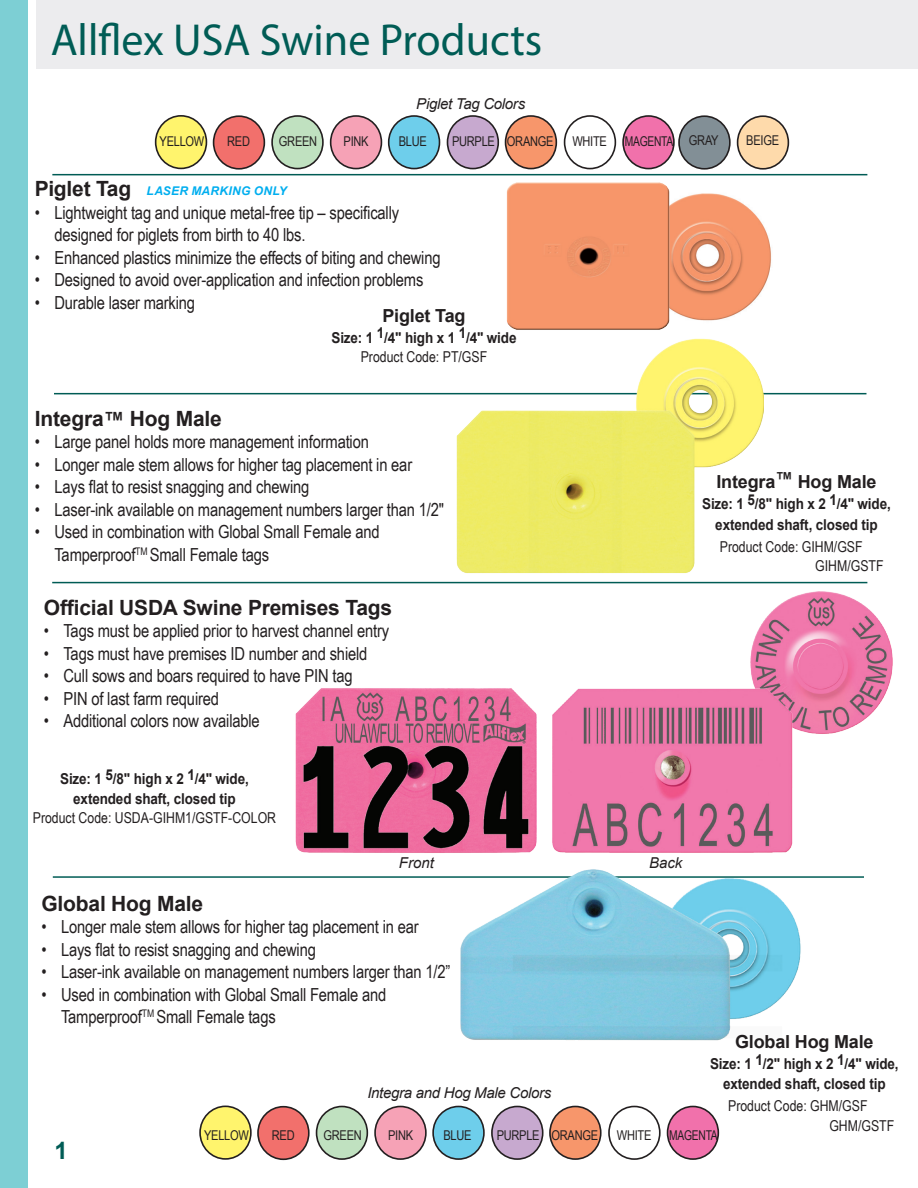
<style>
.page{position:relative;width:918px;height:1188px;background:#fff}
.page>*{position:absolute;margin:0;border:0;box-sizing:border-box;transform-origin:0 0}
.t1{font:45px "Myriad Pro";color:#005c55}
.t2{font:700 24px "Arial";color:#005c55}
.t3{font:700 21px "Arial";letter-spacing:-.01em;color:#231f20}
.t4{font:18px/22.5px "Arial Narrow";letter-spacing:-.01em;color:#231f20}
.t5{font:700 18px "Arial";letter-spacing:-.01em;color:#231f20}
.t6{font:700 15px/19.5px "Arial";letter-spacing:-.01em;color:#231f20;text-align:center;scale:.9 1}
.t7{font:15px/19.5px "Arial Narrow";color:#231f20}
.t8{font:italic 15px "Arial";letter-spacing:-.02em;color:#231f20}
.t9{font:13.5px "Arial Narrow";letter-spacing:-.02em;color:#231f20}
.t10{font:13.5px "Arial Narrow";letter-spacing:-.02em;color:#231f20;scale:.93 1}
.t11{font:italic 700 12px "Arial";letter-spacing:.02em;color:#00aeef}
</style>
<div class="page">
<img style="left:750px;top:591px;width:143px;height:143px">
<img style="left:295px;top:677px;width:509px;height:176px">
<div style="left:36px;top:0;width:882px;height:68px;background:#ececee"></div>
<hr style="left:54px;top:393px;width:812px;height:1px;background:#005c55">
<hr style="left:52px;top:174px;width:815px;height:1px;background:#005c55">
<img style="left:680px;top:193px;width:91px;height:128px">
<hr style="left:53px;top:876px;width:811px;height:2px;background:#005c55">
<img style="left:506px;top:182px;width:174px;height:148px">
<div style="left:433px;top:1106px;width:51px;height:53px;background:#6eceeb;border-radius:50%"></div>
<div style="left:432px;top:1106px;width:53px;height:54px;border:2px solid #231f20;border-radius:50%"></div>
<div style="left:375px;top:1106px;width:51px;height:53px;background:#f6a2b6;border-radius:50%"></div>
<div style="left:374px;top:1106px;width:53px;height:54px;border:2px solid #231f20;border-radius:50%"></div>
<div style="left:492px;top:1106px;width:51px;height:53px;background:#c7a9cf;border-radius:50%"></div>
<div style="left:491px;top:1106px;width:53px;height:54px;border:2px solid #231f20;border-radius:50%"></div>
<div style="left:200px;top:1106px;width:51px;height:53px;background:#fff46d;border-radius:50%"></div>
<div style="left:199px;top:1106px;width:53px;height:54px;border:2px solid #231f20;border-radius:50%"></div>
<div style="left:258px;top:1107px;width:51px;height:52px;background:#f2706c;border-radius:50%"></div>
<div style="left:257px;top:1106px;width:53px;height:54px;border:2px solid #231f20;border-radius:50%"></div>
<div style="left:317px;top:1106px;width:50px;height:53px;background:#c0e1c0;border-radius:50%"></div>
<div style="left:316px;top:1106px;width:52px;height:54px;border:2px solid #231f20;border-radius:50%"></div>
<div style="left:550px;top:1106px;width:51px;height:53px;background:#f7966b;border-radius:50%"></div>
<div style="left:549px;top:1106px;width:53px;height:54px;border:2px solid #231f20;border-radius:50%"></div>
<div style="left:608px;top:1106px;width:53px;height:54px;border:2px solid #231f20;border-radius:50%"></div>
<div style="left:668px;top:1106px;width:50px;height:53px;background:#f171ab;border-radius:50%"></div>
<div style="left:667px;top:1106px;width:52px;height:54px;border:2px solid #231f20;border-radius:50%"></div>
<div style="left:389px;top:116px;width:50px;height:53px;background:#6eceeb;border-radius:50%"></div>
<div style="left:388px;top:115px;width:52px;height:54px;border:2px solid #231f20;border-radius:50%"></div>
<div style="left:331px;top:116px;width:50px;height:53px;background:#f6a2b6;border-radius:50%"></div>
<div style="left:330px;top:115px;width:52px;height:54px;border:2px solid #231f20;border-radius:50%"></div>
<div style="left:447px;top:116px;width:51px;height:53px;background:#c7a9cf;border-radius:50%"></div>
<div style="left:447px;top:115px;width:52px;height:54px;border:2px solid #231f20;border-radius:50%"></div>
<div style="left:156px;top:116px;width:50px;height:52px;background:#fff46d;border-radius:50%"></div>
<div style="left:155px;top:115px;width:52px;height:54px;border:2px solid #231f20;border-radius:50%"></div>
<div style="left:214px;top:116px;width:50px;height:53px;background:#f2706c;border-radius:50%"></div>
<div style="left:213px;top:115px;width:52px;height:55px;border:2px solid #231f20;border-radius:50%"></div>
<div style="left:272px;top:116px;width:51px;height:53px;background:#c0e1c0;border-radius:50%"></div>
<div style="left:271px;top:115px;width:53px;height:54px;border:2px solid #231f20;border-radius:50%"></div>
<div style="left:506px;top:116px;width:50px;height:53px;background:#f7966b;border-radius:50%"></div>
<div style="left:505px;top:115px;width:52px;height:54px;border:2px solid #231f20;border-radius:50%"></div>
<div style="left:564px;top:115px;width:52px;height:54px;border:2px solid #231f20;border-radius:50%"></div>
<div style="left:623px;top:116px;width:51px;height:53px;background:#f171ab;border-radius:50%"></div>
<div style="left:622px;top:115px;width:53px;height:54px;border:2px solid #231f20;border-radius:50%"></div>
<div style="left:679px;top:116px;width:51px;height:53px;background:#828f96;border-radius:50%"></div>
<div style="left:678px;top:115px;width:53px;height:55px;border:2px solid #231f20;border-radius:50%"></div>
<div style="left:738px;top:116px;width:50px;height:53px;background:#fedaab;border-radius:50%"></div>
<div style="left:737px;top:115px;width:52px;height:55px;border:2px solid #231f20;border-radius:50%"></div>
<hr style="left:52px;top:582px;width:815px;height:1px;background:#005c55">
<img style="left:453px;top:338px;width:311px;height:246px">
<img style="left:441px;top:869px;width:375px;height:172px">
<div style="left:0;top:0;width:27px;height:1188px;background:#7dcfd4"></div>
<h1 class="t1" style="left:51px;top:12px;width:493px">Allflex USA Swine Products</h1>
<p class="t8" style="left:416px;top:94px;width:110px">Piglet Tag Colors</p>
<p class="t9" style="left:160px;top:131px;width:46px">YELLOW</p>
<p class="t9" style="left:227px;top:131px;width:24px">RED</p>
<p class="t9" style="left:279px;top:131px;width:40px">GREEN</p>
<p class="t9" style="left:344px;top:131px;width:27px">PINK</p>
<p class="t9" style="left:399px;top:131px;width:30px">BLUE</p>
<p class="t9" style="left:452px;top:131px;width:103px">PURPLE ORANGE</p>
<p class="t9" style="left:572px;top:131px;width:36px">WHITE</p>
<p class="t10" style="left:625px;top:131px;width:103px">MAGENTA GRAY</p>
<p class="t9" style="left:746px;top:131px;width:34px">BEIGE</p>
<p class="t3" style="left:35px;top:175px;width:98px">Piglet Tag</p>
<p class="t4" style="left:54px;top:201px;width:346px;text-indent:-19px">• Lightweight tag and unique metal-free tip – specifically designed for piglets from birth to 40 lbs.</p>
<p class="t4" style="left:35px;top:246px;width:407px">• Enhanced plastics minimize the effects of biting and chewing</p>
<p class="t4" style="left:35px;top:268px;width:390px">• Designed to avoid over-application and infection problems</p>
<p class="t4" style="left:35px;top:291px;width:162px">• Durable laser marking</p>
<p class="t11" style="left:147px;top:183px;width:142px">LASER MARKING ONLY</p>
<p class="t5" style="left:382px;top:304px;width:85px">Piglet Tag</p>
<p class="t6" style="left:331px;top:328px;width:207px">Size: 1 1/4" high x 1 1/4" wide</p>
<p class="t7" style="left:361px;top:347px;width:128px">Product Code: PT/GSF</p>
<p class="t3" style="left:35px;top:405px;width:188px">Integra™ Hog Male</p>
<p class="t4" style="left:35px;top:430px;width:336px">• Large panel holds more management information</p>
<p class="t4" style="left:35px;top:453px;width:379px">• Longer male stem allows for higher tag placement in ear</p>
<p class="t4" style="left:35px;top:475px;width:276px">• Lays flat to resist snagging and chewing</p>
<p class="t4" style="left:35px;top:498px;width:411px">• Laser-ink available on management numbers larger than 1/2"</p>
<p class="t4" style="left:54px;top:520px;width:327px;text-indent:-19px">• Used in combination with Global Small Female and<br>Tamperproof<sup>TM</sup> Small Female tags</p>
<p class="t3" style="left:44px;top:593px;width:350px">Official USDA Swine Premises Tags</p>
<p class="t4" style="left:44px;top:619px;width:347px">• Tags must be applied prior to harvest channel entry</p>
<p class="t4" style="left:44px;top:641px;width:325px">• Tags must have premises ID number and shield</p>
<p class="t4" style="left:44px;top:664px;width:310px">• Cull sows and boars required to have PIN tag</p>
<p class="t4" style="left:44px;top:686px;width:177px">• PIN of last farm required</p>
<p class="t4" style="left:44px;top:709px;width:217px">• Additional colors now available</p>
<p class="t6" style="left:60px;top:770px;width:211px">Size: 1 5/8" high x 2 1/4" wide, extended shaft, closed tip</p>
<p class="t7" style="left:33px;top:808px;width:245px">Product Code: USDA-GIHM1/GSTF-COLOR</p>
<p class="t8" style="left:399px;top:853px;width:37px">Front</p>
<p class="t8" style="left:649px;top:853px;width:35px">Back</p>
<p class="t3" style="left:42px;top:890px;width:163px">Global Hog Male</p>
<p class="t4" style="left:42px;top:915px;width:379px">• Longer male stem allows for higher tag placement in ear</p>
<p class="t4" style="left:42px;top:938px;width:276px">• Lays flat to resist snagging and chewing</p>
<p class="t4" style="left:42px;top:960px;width:410px">• Laser-ink available on management numbers larger than 1/2”</p>
<p class="t4" style="left:61px;top:983px;width:327px;text-indent:-19px">• Used in combination with Global Small Female and<br>Tamperproof<sup>TM</sup> Small Female tags</p>
<p class="t5" style="left:716px;top:470px;width:162px">Integra™ Hog Male</p>
<p class="t6" style="left:702px;top:494px;width:211px;line-height:21px">Size: 1 5/8" high x 2 1/4" wide, extended shaft, closed tip</p>
<p class="t7" style="left:815px;top:536px;width:70px;text-indent:-95px">Product Code: GIHM/GSF<br>GIHM/GSTF</p>
<h2 class="t2" style="left:55px;top:1135px;width:15px">1</h2>
<p class="t5" style="left:735px;top:1030px;width:140px">Global Hog Male</p>
<p class="t6" style="left:710px;top:1055px;width:211px">Size: 1 1/2" high x 2 1/4" wide, extended shaft, closed tip</p>
<p class="t8" style="left:367px;top:1083px;width:185px">Integra and Hog Male Colors</p>
<p class="t7" style="left:829px;top:1095px;width:66px;text-indent:-101px">Product Code: GHM/GSF<br>GHM/GSTF</p>
<p class="t9" style="left:204px;top:1125px;width:46px">YELLOW</p>
<p class="t9" style="left:272px;top:1125px;width:24px">RED</p>
<p class="t9" style="left:324px;top:1125px;width:40px">GREEN</p>
<p class="t9" style="left:388px;top:1125px;width:27px">PINK</p>
<p class="t9" style="left:443px;top:1125px;width:30px">BLUE</p>
<p class="t9" style="left:497px;top:1125px;width:103px">PURPLE ORANGE</p>
<p class="t9" style="left:617px;top:1125px;width:36px">WHITE</p>
<p class="t10" style="left:669px;top:1125px;width:54px">MAGENTA</p>
</div>
